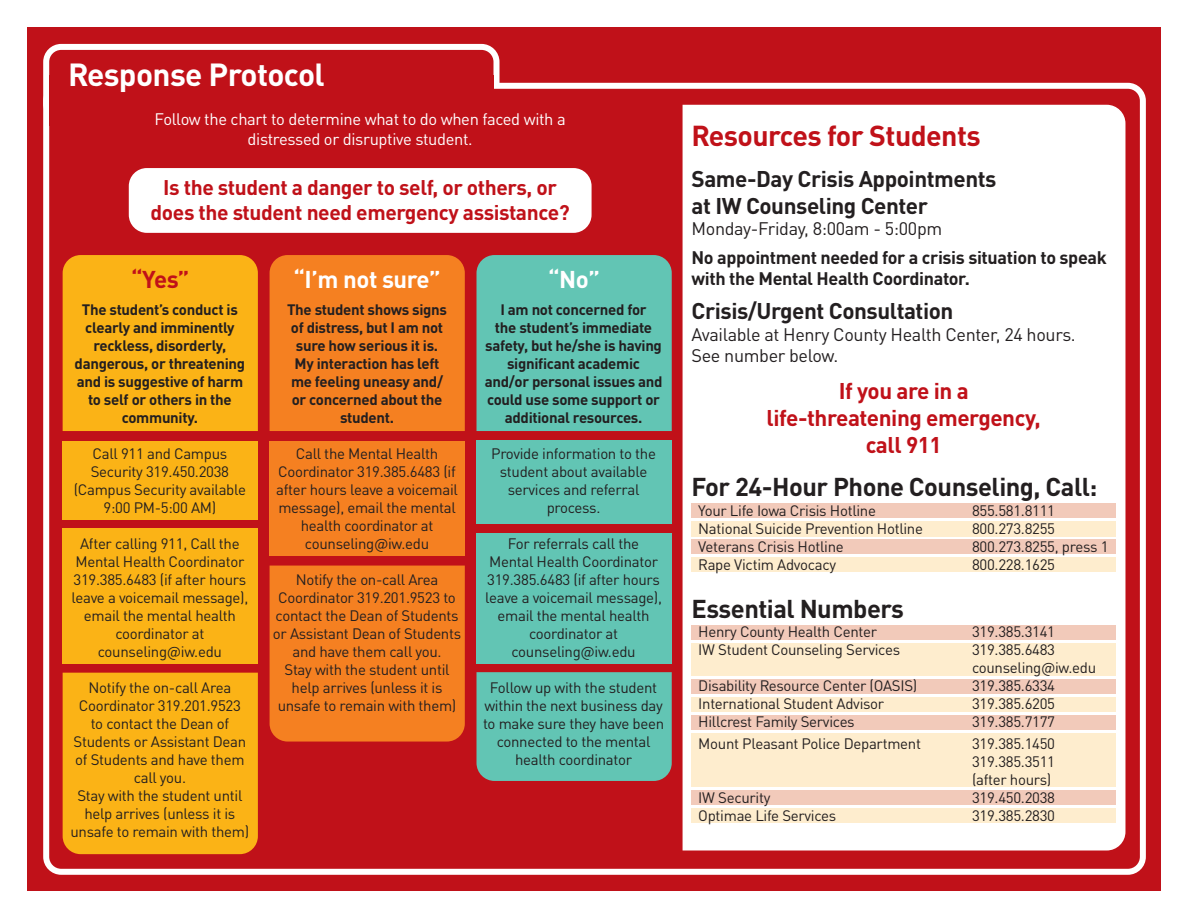
<style>
.page{position:relative;width:1188px;height:918px;background:#fff}
.page>*{position:absolute;margin:0;border:0;box-sizing:border-box;transform-origin:0 0}
.t1{font:700 31.65px "DINOT";letter-spacing:-.02em;color:#fff}
.t2{font:700 28.5px "DINOT";letter-spacing:-.02em;color:#c01119}
.t3{font:700 25.5px "DINOT";letter-spacing:-.02em;color:#231f20}
.t4{font:700 24px "DINOT";letter-spacing:-.02em;color:#fff}
.t5{font:700 24px "DINOT";color:#c01119}
.t6{font:700 22.5px/27px "DINOT";letter-spacing:-.02em;color:#231f20}
.t7{font:700 22.5px/27px "DINOT";letter-spacing:-.02em;color:#c01119;text-align:center}
.t8{font:700 21px/25.2px "DINOT";letter-spacing:-.02em;color:#c01119;text-align:center}
.t9{font:18px/21.6px "DINOT";letter-spacing:-.02em;color:#231f20}
.t10{font:700 18px/21.6px "DINOT";letter-spacing:-.02em;color:#231f20}
.t11{font:16.5px/19.8px "DINOT";letter-spacing:-.02em;color:#fff;text-align:center}
.t12{font:15px/18px "DINOT";letter-spacing:-.02em;color:#231f20;text-align:center}
.t13{font:700 15px/18px "DINOT";letter-spacing:-.02em;color:#231f20;text-align:center}
</style>
<div class="page">
<div style="left:27px;top:27px;width:1134px;height:864px;background:#c01119"></div>
<div style="left:43px;top:44px;width:457px;height:78px;border:6px solid #fff;border-radius:15px"></div>
<div style="left:46px;top:86px;width:1097px;height:786px;background:#c01119;border-radius:15px"></div>
<div style="left:43px;top:83px;width:1103px;height:792px;border:6px solid #fff;border-radius:15px"></div>
<div style="left:49px;top:75px;width:445px;height:51px;background:#c01119"></div>
<div style="left:682px;top:104px;width:444px;height:747px;background:#fff"></div>
<div style="left:692px;top:503px;width:424px;height:15px;background:#f2caba"></div>
<div style="left:692px;top:521px;width:424px;height:15px;background:#feedce"></div>
<div style="left:692px;top:539px;width:424px;height:15px;background:#f2caba"></div>
<div style="left:692px;top:557px;width:424px;height:15px;background:#feedce"></div>
<div style="left:692px;top:625px;width:424px;height:15px;background:#f2caba"></div>
<div style="left:692px;top:643px;width:424px;height:33px;background:#feedce"></div>
<div style="left:692px;top:679px;width:424px;height:15px;background:#f2caba"></div>
<div style="left:692px;top:697px;width:424px;height:15px;background:#feedce"></div>
<div style="left:692px;top:715px;width:424px;height:15px;background:#f2caba"></div>
<div style="left:692px;top:734px;width:424px;height:53px;background:#feedce"></div>
<div style="left:692px;top:790px;width:424px;height:15px;background:#f2caba"></div>
<div style="left:692px;top:808px;width:424px;height:15px;background:#feedce"></div>
<div style="left:129px;top:168px;width:463px;height:65px;background:#fff;border-radius:18px"></div>
<div style="left:63px;top:255px;width:195px;height:176px;background:#fbb316"></div>
<div style="left:63px;top:673px;width:195px;height:181px;background:#fbb316"></div>
<div style="left:63px;top:441px;width:195px;height:79px;background:#fbb316"></div>
<div style="left:269px;top:441px;width:196px;height:114px;background:#f58021"></div>
<div style="left:477px;top:441px;width:195px;height:83px;background:#62c5b4"></div>
<div style="left:477px;top:533px;width:195px;height:130px;background:#62c5b4"></div>
<div style="left:63px;top:528px;width:195px;height:135px;background:#fbb316"></div>
<div style="left:270px;top:566px;width:195px;height:176px;background:#f58021"></div>
<div style="left:270px;top:255px;width:195px;height:176px;background:#f58021"></div>
<div style="left:477px;top:255px;width:195px;height:176px;background:#62c5b4"></div>
<div style="left:477px;top:672px;width:195px;height:109px;background:#62c5b4"></div>
<p class="t1" style="left:68px;top:54px;width:258px">Response Protocol</p>
<p class="t11" style="left:155px;top:109px;width:413px">Follow the chart to determine what to do when faced with a distressed or disruptive student.</p>
<p class="t8" style="left:151px;top:174px;width:421px">Is the student a danger to self, or others, or does the student need emergency assistance?</p>
<p class="t5" style="left:131px;top:263px;width:60px">“Yes”</p>
<p class="t13" style="left:75px;top:300px;width:172px">The student’s conduct is clearly and imminently reckless, disorderly, dangerous, or threatening and is suggestive of harm to self or others in the community.</p>
<p class="t12" style="left:74px;top:444px;width:174px">Call 911 and Campus<br>Security 319.450.2038 (Campus Security available<br>9:00 PM-5:00 AM)</p>
<p class="t12" style="left:71px;top:534px;width:178px">After calling 911, Call the<br>Mental Health Coordinator<br>319.385.6483 (if after hours leave a voicemail message), email the mental health coordinator at</p>
<p class="t12" style="left:98px;top:642px;width:126px">counseling@iw.edu</p>
<p class="t12" style="left:74px;top:678px;width:174px">Notify the on-call Area<br>Coordinator 319.201.9523 to contact the Dean of<br>Students or Assistant Dean of Students and have them call you.</p>
<p class="t12" style="left:71px;top:786px;width:180px">Stay with the student until help arrives (unless it is unsafe to remain with them)</p>
<p class="t4" style="left:294px;top:263px;width:149px">“I’m not sure”</p>
<p class="t4" style="left:548px;top:263px;width:53px">“No”</p>
<p class="t13" style="left:287px;top:300px;width:162px">The student shows signs of distress, but I am not sure how serious it is.<br>My interaction has left me feeling uneasy and/ or concerned about the student.</p>
<p class="t12" style="left:276px;top:444px;width:183px">Call the Mental Health<br>Coordinator 319.385.6483 (if after hours leave a voicemail message), email the mental health coordinator at counseling@iw.edu</p>
<p class="t12" style="left:273px;top:570px;width:190px">Notify the on-call Area<br>Coordinator 319.201.9523 to contact the Dean of Students or Assistant Dean of Students and have them call you.</p>
<p class="t12" style="left:278px;top:660px;width:180px">Stay with the student until help arrives (unless it is unsafe to remain with them)</p>
<p class="t13" style="left:485px;top:300px;width:178px">I am not concerned for<br>the student’s immediate safety, but he/she is having significant academic</p>
<p class="t13" style="left:485px;top:372px;width:179px">and/or personal issues and could use some support or additional resources.</p>
<p class="t12" style="left:491px;top:444px;width:166px">Provide information to the student about available services and referral process.</p>
<p class="t12" style="left:485px;top:534px;width:178px">For referrals call the<br>Mental Health Coordinator<br>319.385.6483 (if after hours leave a voicemail message), email the mental health coordinator at</p>
<p class="t12" style="left:512px;top:642px;width:126px">counseling@iw.edu</p>
<p class="t12" style="left:483px;top:678px;width:183px">Follow up with the student within the next business day to make sure they have been connected to the mental health coordinator</p>
<p class="t2" style="left:692px;top:117px;width:291px">Resources for Students</p>
<p class="t6" style="left:692px;top:164px;width:306px">Same-Day Crisis Appointments at IW Counseling Center</p>
<p class="t9" style="left:692px;top:218px;width:252px">Monday-Friday, 8:00am - 5:00pm</p>
<p class="t10" style="left:692px;top:246px;width:417px">No appointment needed for a crisis situation to speak with the Mental Health Coordinator.</p>
<p class="t6" style="left:692px;top:297px;width:263px">Crisis/Urgent Consultation</p>
<p class="t9" style="left:692px;top:323px;width:386px">Available at Henry County Health Center, 24 hours.<br>See number below.</p>
<p class="t7" style="left:767px;top:377px;width:276px">If you are in a life-threatening emergency, call 911</p>
<p class="t3" style="left:692px;top:471px;width:407px">For 24-Hour Phone Counseling, Call:</p>
<p class="t12" style="left:698px;top:501px;width:179px">Your Life Iowa Crisis Hotline</p>
<p class="t12" style="left:972px;top:501px;width:85px">855.581.8111</p>
<p class="t12" style="left:698px;top:519px;width:226px">National Suicide Prevention Hotline</p>
<p class="t12" style="left:972px;top:519px;width:85px">800.273.8255</p>
<p class="t12" style="left:698px;top:537px;width:147px">Veterans Crisis Hotline</p>
<p class="t12" style="left:972px;top:537px;width:138px">800.273.8255, press 1</p>
<p class="t12" style="left:698px;top:555px;width:139px">Rape Victim Advocacy</p>
<p class="t12" style="left:972px;top:555px;width:85px">800.228.1625</p>
<p class="t3" style="left:692px;top:592px;width:214px">Essential Numbers</p>
<p class="t12" style="left:698px;top:623px;width:180px">Henry County Health Center</p>
<p class="t12" style="left:972px;top:623px;width:85px">319.385.3141</p>
<p class="t12" style="left:698px;top:641px;width:203px">IW Student Counseling Services</p>
<p class="t12" style="left:972px;top:641px;width:126px;text-align:left">319.385.6483 counseling@iw.edu</p>
<p class="t12" style="left:698px;top:677px;width:221px">Disability Resource Center (OASIS)</p>
<p class="t12" style="left:972px;top:677px;width:85px">319.385.6334</p>
<p class="t12" style="left:698px;top:695px;width:187px">International Student Advisor</p>
<p class="t12" style="left:972px;top:695px;width:85px">319.385.6205</p>
<p class="t12" style="left:698px;top:713px;width:158px">Hillcrest Family Services</p>
<p class="t12" style="left:972px;top:713px;width:85px">319.385.7177</p>
<p class="t12" style="left:698px;top:734px;width:224px">Mount Pleasant Police Department</p>
<p class="t12" style="left:972px;top:734px;width:85px;text-align:justify">319.385.1450<br>319.385.3511 (after hours)</p>
<p class="t12" style="left:698px;top:788px;width:74px">IW Security</p>
<p class="t12" style="left:972px;top:788px;width:85px">319.450.2038</p>
<p class="t12" style="left:698px;top:806px;width:140px">Optimae Life Services</p>
<p class="t12" style="left:972px;top:806px;width:85px">319.385.2830</p>
</div>
